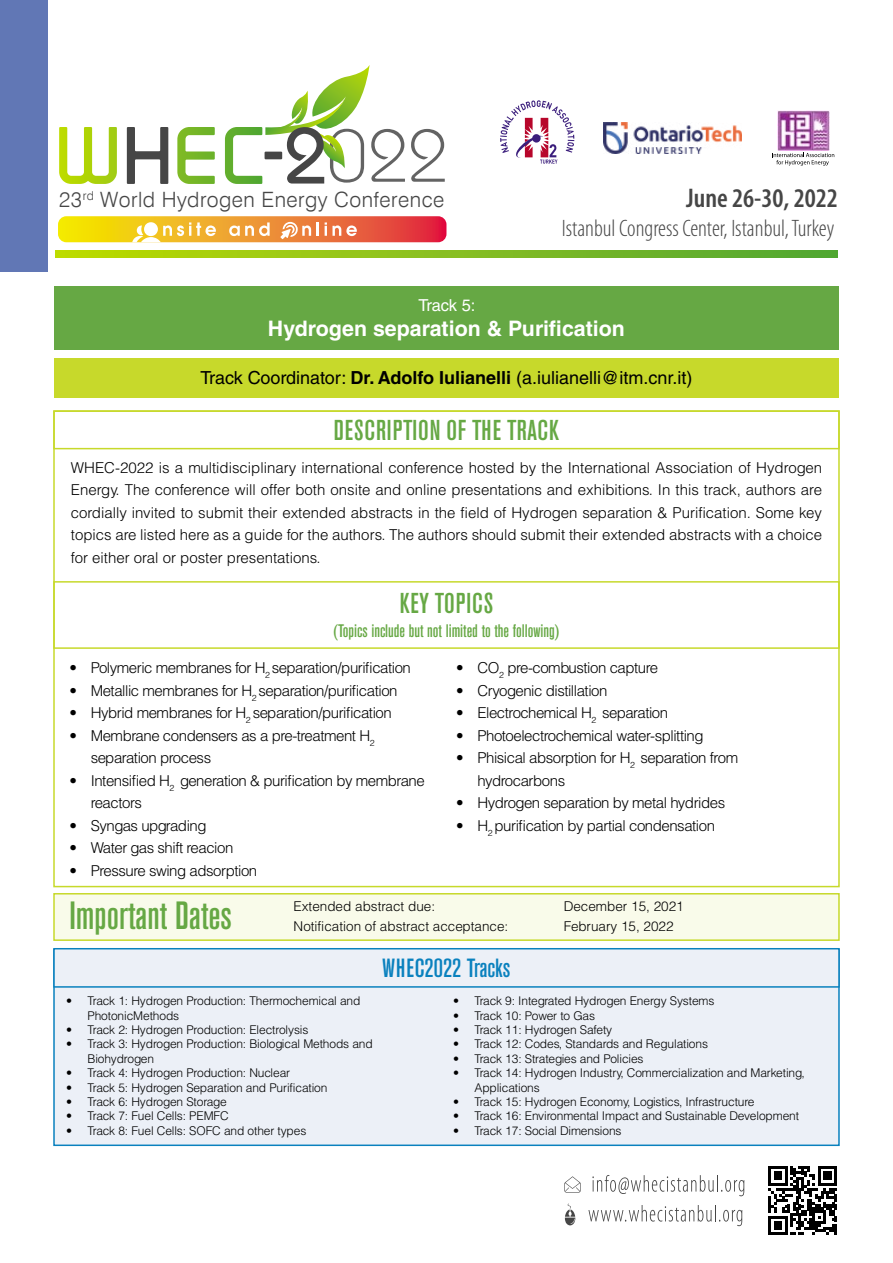
<style>
.page{position:relative;width:893px;height:1263px;background:#fff}
.page>*{position:absolute;margin:0;border:0;box-sizing:border-box;transform-origin:0 0}
.t1{font:39px "Akzidenz Grostesk BQ Medium Condensed";color:#66a844}
.t2{font:28.5px "Akzidenz Grostesk BQ Medium Condensed";letter-spacing:.03em;color:#66a844}
.t3{font:600 condensed 27.15px "Myriad Pro";color:#464646}
.t4{font:26.1px "Akzidenz Grostesk BQ Medium Condensed";color:#0a81be}
.t5{font:300 condensed 23.85px "Myriad Pro";color:#464646}
.t6{font:700 21.45px "Helvetica LT Std";color:#fff}
.t7{font:300 21.15px "Swiss 721 BT";letter-spacing:.02em;color:#464646}
.t8{font:18px "Helvetica LT Std";color:#000}
.t9{font:18px "Akzidenz Grostesk BQ Medium Condensed";color:#66a844}
.t10{font:16.5px "Helvetica LT Std";letter-spacing:-.015em;color:#fff}
.t11{font:15px/22.5px "Helvetica Light Normal Tr";letter-spacing:-.03em;color:#000}
.t12{font:13.5px "Helvetica Light Normal Tr";color:#000}
.t13{font:12px/14.4px "Helvetica Light Normal Tr";letter-spacing:-.01em;color:#000}
.s1{font-weight:700}
</style>
<div class="page">
<div style="left:0;top:0;width:47px;height:271px;background:#6177b5"></div>
<svg style="left:55px;top:251px;width:782px;height:7px;background:#87bf1c"></svg>
<svg style="left:500px;top:100px;width:74px;height:64px"></svg>
<img style="left:777px;top:110px;width:52px;height:40px">
<svg style="left:772px;top:153px;width:62px;height:13px"></svg>
<img style="left:604px;top:123px;width:138px;height:30px">
<svg style="left:58px;top:216px;width:388px;height:26px;background:#ee9d44"></svg>
<svg style="left:411px;top:129px;width:34px;height:53px"></svg>
<svg style="left:59px;top:65px;width:346px;height:119px"></svg>
<div style="left:54px;top:286px;width:785px;height:63px;background:#66a844"></div>
<div style="left:54px;top:358px;width:785px;height:40px;background:#c7d92b"></div>
<div style="left:53px;top:410px;width:787px;height:39px;border:2px solid #c7d92b"></div>
<div style="left:53px;top:581px;width:787px;height:68px;border:2px solid #c7d92b"></div>
<svg style="left:768px;top:1166px;width:69px;height:69px"></svg>
<div style="left:53px;top:410px;width:787px;height:477px;border:2px solid #c7d92b"></div>
<div style="left:53px;top:893px;width:787px;height:48px;background:#f9fbea;border:2px solid #c7d92b"></div>
<div style="left:53px;top:949px;width:787px;height:197px;background:#ecf0f7;border:2px solid #0a81be"></div>
<div style="left:54px;top:949px;width:785px;height:38px;background:#ecf0f7"></div>
<div style="left:53px;top:948px;width:787px;height:40px;border:2px solid #0a81be"></div>
<svg style="left:588px;top:1205px;width:154px;height:21px"></svg>
<svg style="left:565px;top:1203px;width:10px;height:22px"></svg>
<svg style="left:564px;top:1176px;width:17px;height:17px"></svg>
<svg style="left:592px;top:1175px;width:152px;height:21px"></svg>
<h3 class="t7" style="left:59px;top:186px;width:387px">23<sup>rd</sup> World Hydrogen Energy Conference</h3>
<h3 class="t3" style="left:686px;top:183px;width:153px">June 26-30, 2022</h3>
<h3 class="t5" style="left:562px;top:215px;width:274px">Istanbul Congress Center, Istanbul, Turkey</h3>
<p class="t10" style="left:418px;top:295px;width:59px">Track 5:</p>
<h3 class="t6" style="left:268px;top:316px;width:359px">Hydrogen separation &amp; Purification</h3>
<p class="t8" style="left:200px;top:367px;width:493px">Track Coordinator: <span class="s1">Dr. Adolfo Iulianelli</span> (a.iulianelli@itm.cnr.it)</p>
<h2 class="t2" style="left:334px;top:414px;width:227px">DESCRIPTION OF THE TRACK</h2>
<p class="t11" style="left:71px;top:456px;width:753px;text-align:justify">WHEC-2022 is a multidisciplinary international conference hosted by the International Association of Hydrogen Energy. The conference will offer both onsite and online presentations and exhibitions. In this track, authors are cordially invited to submit their extended abstracts in the field of Hydrogen separation &amp; Purification. Some key topics are listed here as a guide for the authors. The authors should submit their extended abstracts with a choice for either oral or poster presentations.</p>
<h2 class="t2" style="left:400px;top:587px;width:95px">KEY TOPICS</h2>
<p class="t9" style="left:334px;top:621px;width:227px">(Topics include but not limited to the following)</p>
<p class="t11" style="left:69px;top:656px;width:343px">• Polymeric membranes for H<sub>2</sub> separation/purification</p>
<p class="t11" style="left:69px;top:679px;width:330px">• Metallic membranes for H<sub>2</sub> separation/purification</p>
<p class="t11" style="left:69px;top:701px;width:324px">• Hybrid membranes for H<sub>2</sub> separation/purification</p>
<p class="t11" style="left:91px;top:724px;width:285px;text-indent:-21px">• Membrane condensers as a pre-treatment H<sub>2 </sub>separation process</p>
<p class="t11" style="left:91px;top:769px;width:336px;text-indent:-21px">• Intensified H<sub>2</sub> generation &amp; purification by membrane reactors</p>
<p class="t11" style="left:69px;top:814px;width:139px">• Syngas upgrading</p>
<p class="t11" style="left:69px;top:836px;width:165px">• Water gas shift reacion</p>
<p class="t11" style="left:69px;top:859px;width:189px">• Pressure swing adsorption</p>
<p class="t11" style="left:456px;top:656px;width:203px">• CO<sub>2</sub> pre-combustion capture</p>
<p class="t11" style="left:456px;top:679px;width:153px">• Cryogenic distillation</p>
<p class="t11" style="left:456px;top:701px;width:214px">• Electrochemical H<sub>2</sub> separation</p>
<p class="t11" style="left:456px;top:724px;width:249px">• Photoelectrochemical water-splitting</p>
<p class="t11" style="left:477px;top:746px;width:262px;text-indent:-21px">• Phisical absorption for H<sub>2</sub> separation from hydrocarbons</p>
<p class="t11" style="left:456px;top:791px;width:271px">• Hydrogen separation by metal hydrides</p>
<p class="t11" style="left:456px;top:814px;width:260px">• H<sub>2</sub> purification by partial condensation</p>
<h1 class="t1" style="left:69px;top:894px;width:164px">Important Dates</h1>
<p class="t12" style="left:294px;top:897px;width:143px">Extended abstract due:</p>
<p class="t12" style="left:564px;top:897px;width:122px">December 15, 2021</p>
<p class="t12" style="left:294px;top:918px;width:216px">Notification of abstract acceptance:</p>
<p class="t12" style="left:564px;top:918px;width:111px">February 15, 2022</p>
<h3 class="t4" style="left:382px;top:954px;width:129px">WHEC2022 Tracks</h3>
<p class="t13" style="left:88px;top:993px;width:274px;text-indent:-21px">• Track 1: Hydrogen Production: Thermochemical and<br>PhotonicMethods</p>
<p class="t13" style="left:66px;top:1022px;width:244px">• Track 2: Hydrogen Production: Electrolysis</p>
<p class="t13" style="left:88px;top:1037px;width:287px;text-indent:-21px">• Track 3: Hydrogen Production: Biological Methods and<br>Biohydrogen</p>
<p class="t13" style="left:66px;top:1065px;width:226px">• Track 4: Hydrogen Production: Nuclear</p>
<p class="t13" style="left:66px;top:1080px;width:263px">• Track 5: Hydrogen Separation and Purification</p>
<p class="t13" style="left:66px;top:1094px;width:162px">• Track 6: Hydrogen Storage</p>
<p class="t13" style="left:66px;top:1109px;width:164px">• Track 7: Fuel Cells: PEMFC</p>
<p class="t13" style="left:66px;top:1123px;width:242px">• Track 8: Fuel Cells: SOFC and other types</p>
<p class="t13" style="left:453px;top:993px;width:263px">• Track 9: Integrated Hydrogen Energy Systems</p>
<p class="t13" style="left:453px;top:1008px;width:143px">• Track 10: Power to Gas</p>
<p class="t13" style="left:453px;top:1022px;width:161px">• Track 11: Hydrogen Safety</p>
<p class="t13" style="left:453px;top:1037px;width:256px">• Track 12: Codes, Standards and Regulations</p>
<p class="t13" style="left:453px;top:1051px;width:192px">• Track 13: Strategies and Policies</p>
<p class="t13" style="left:474px;top:1065px;width:332px;text-indent:-21px">• Track 14: Hydrogen Industry, Commercialization and Marketing,<br>Applications</p>
<p class="t13" style="left:453px;top:1094px;width:303px">• Track 15: Hydrogen Economy, Logistics, Infrastructure</p>
<p class="t13" style="left:453px;top:1109px;width:347px">• Track 16: Environmental Impact and Sustainable Development</p>
<p class="t13" style="left:453px;top:1123px;width:170px">• Track 17: Social Dimensions</p>
</div>
